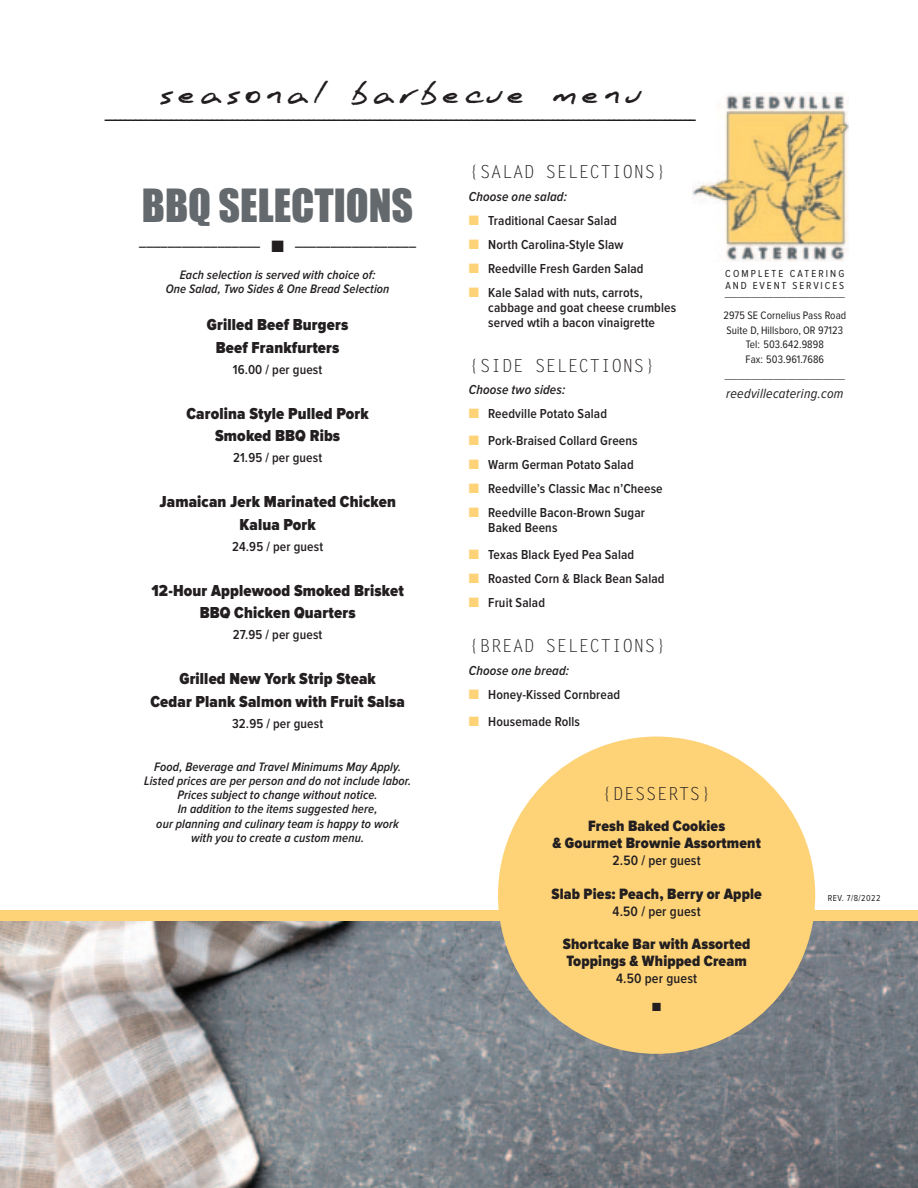
<style>
.page{position:relative;width:918px;height:1188px;background:#fff}
.page>*{position:absolute;margin:0;border:0;box-sizing:border-box;transform-origin:0 0}
.t1{font:42px "Impact";color:#64696d}
.t2{font:33px "FG Jason";letter-spacing:.15em;color:#231f20}
.t3{font:18px "Letter Gothic Std";letter-spacing:.01em;color:#231f20}
.t4{font:900 16.5px "Proxima Nova Cond";letter-spacing:.01em;color:#231f20}
.t5{font:600 16.5px "Proxima Nova Cond";color:#231f20}
.t6{font:900 15.45px "Proxima Nova Cond";letter-spacing:.01em;color:#231f20}
.t7{font:600 14.1px "Proxima Nova Cond";letter-spacing:.01em;color:#231f20}
.t8{font:italic 13.8px "Proxima Nova Cond";letter-spacing:.02em;color:#231f20}
.t9{font:600 13.5px "Proxima Nova Cond";letter-spacing:.01em;color:#231f20}
.t10{font:900 13.5px "Proxima Nova Cond";color:#231f20}
.t11{font:italic 600 13.5px "Proxima Nova Cond";letter-spacing:.01em;color:#231f20}
.t12{font:italic 600 12.75px "Proxima Nova Cond";letter-spacing:.01em;color:#231f20}
.t13{font:11.85px "Zapf Dingbats ITC";color:#231f20}
.t14{font:11.25px "Proxima Nova Cond";letter-spacing:.005em;color:#231f20}
.t15{font:10.5px "Proxima Nova Cond";letter-spacing:.18em;color:#231f20}
.t16{font:10.5px "Proxima Nova Cond";letter-spacing:.2em;color:#231f20}
.t17{font:9px "Proxima Nova Cond";letter-spacing:.05em;color:#231f20}
.s1{color:#fed378}
</style>
<div class="page">
<img style="left:0;top:921px;width:918px;height:267px">
<div style="left:0;top:910px;width:918px;height:11px;background:#fed378"></div>
<img style="left:693px;top:94px;width:155px;height:168px">
<div style="left:498px;top:737px;width:317px;height:317px;background:#fed378;border-radius:50%"></div>
<p class="t2" style="left:160px;top:72px;width:483px">seasonal barbecue menu</p>
<p class="t10" style="left:105px;top:110px;width:592px">____________________________________________________________________________________________________________________</p>
<p class="t1" style="left:142px;top:179px;width:273px">BBQ SELECTIONS</p>
<p class="t5" style="left:139px;top:235px;width:278px">_________________ ■ _________________</p>
<p class="t12" style="left:180px;top:270px;width:197px">Each selection is served with choice of:</p>
<p class="t12" style="left:166px;top:284px;width:225px">One Salad, Two Sides &amp; One Bread Selection</p>
<p class="t4" style="left:207px;top:319px;width:143px">Grilled Beef Burgers</p>
<p class="t4" style="left:216px;top:342px;width:125px">Beef Frankfurters</p>
<p class="t9" style="left:233px;top:365px;width:91px">16.00 / per guest</p>
<p class="t4" style="left:186px;top:408px;width:184px">Carolina Style Pulled Pork</p>
<p class="t4" style="left:215px;top:430px;width:127px">Smoked BBQ Ribs</p>
<p class="t9" style="left:233px;top:453px;width:91px">21.95 / per guest</p>
<p class="t4" style="left:159px;top:496px;width:238px">Jamaican Jerk Marinated Chicken</p>
<p class="t4" style="left:239px;top:519px;width:78px">Kalua Pork</p>
<p class="t9" style="left:232px;top:542px;width:93px">24.95 / per guest</p>
<p class="t4" style="left:152px;top:585px;width:254px">12-Hour Applewood Smoked Brisket</p>
<p class="t4" style="left:200px;top:607px;width:157px">BBQ Chicken Quarters</p>
<p class="t9" style="left:233px;top:630px;width:91px">27.95 / per guest</p>
<p class="t4" style="left:179px;top:673px;width:198px">Grilled New York Strip Steak</p>
<p class="t4" style="left:150px;top:696px;width:256px">Cedar Plank Salmon with Fruit Salsa</p>
<p class="t9" style="left:232px;top:719px;width:93px">32.95 / per guest</p>
<p class="t12" style="left:154px;top:762px;width:249px">Food, Beverage and Travel Minimums May Apply.</p>
<p class="t12" style="left:144px;top:776px;width:269px">Listed prices are per person and do not include labor.</p>
<p class="t12" style="left:178px;top:790px;width:202px">Prices subject to change without notice.</p>
<p class="t12" style="left:178px;top:805px;width:201px">In addition to the items suggested here,</p>
<p class="t12" style="left:156px;top:819px;width:244px">our planning and culinary team is happy to work</p>
<p class="t12" style="left:191px;top:833px;width:175px">with you to create a custom menu.</p>
<p class="t3" style="left:469px;top:162px;width:199px">{SALAD SELECTIONS}</p>
<p class="t11" style="left:469px;top:192px;width:100px">Choose one salad:</p>
<p class="t9" style="left:469px;top:216px;width:150px"><span class="s1">■</span> Traditional Caesar Salad</p>
<p class="t9" style="left:469px;top:240px;width:156px"><span class="s1">■</span> North Carolina-Style Slaw</p>
<p class="t9" style="left:469px;top:264px;width:176px"><span class="s1">■</span> Reedville Fresh Garden Salad</p>
<p class="t9" style="left:469px;top:288px;width:175px"><span class="s1">■</span> Kale Salad with nuts, carrots,</p>
<p class="t9" style="left:488px;top:303px;width:189px">cabbage and goat cheese crumbles</p>
<p class="t9" style="left:488px;top:318px;width:168px">served wtih a bacon vinaigrette</p>
<p class="t3" style="left:469px;top:355px;width:188px">{SIDE SELECTIONS}</p>
<p class="t11" style="left:469px;top:385px;width:98px">Choose two sides:</p>
<p class="t9" style="left:469px;top:409px;width:140px"><span class="s1">■</span> Reedville Potato Salad</p>
<p class="t9" style="left:469px;top:436px;width:170px"><span class="s1">■</span> Pork-Braised Collard Greens</p>
<p class="t9" style="left:469px;top:460px;width:166px"><span class="s1">■</span> Warm German Potato Salad</p>
<p class="t9" style="left:469px;top:484px;width:195px"><span class="s1">■</span> Reedville’s Classic Mac n’Cheese</p>
<p class="t9" style="left:469px;top:508px;width:178px"><span class="s1">■</span> Reedville Bacon-Brown Sugar</p>
<p class="t9" style="left:488px;top:523px;width:71px">Baked Beens</p>
<p class="t9" style="left:469px;top:550px;width:167px"><span class="s1">■</span> Texas Black Eyed Pea Salad</p>
<p class="t9" style="left:469px;top:574px;width:197px"><span class="s1">■</span> Roasted Corn &amp; Black Bean Salad</p>
<p class="t9" style="left:469px;top:598px;width:78px"><span class="s1">■</span> Fruit Salad</p>
<p class="t3" style="left:469px;top:636px;width:199px">{BREAD SELECTIONS}</p>
<p class="t11" style="left:469px;top:666px;width:102px">Choose one bread:</p>
<p class="t9" style="left:469px;top:690px;width:153px"><span class="s1">■</span> Honey-Kissed Cornbread</p>
<p class="t9" style="left:469px;top:717px;width:113px"><span class="s1">■</span> Housemade Rolls</p>
<p class="t16" style="left:725px;top:267px;width:121px">COMPLETE CATERING</p>
<p class="t15" style="left:726px;top:279px;width:120px">AND EVENT SERVICES</p>
<p class="t15" style="left:725px;top:287px;width:122px">___________________________</p>
<p class="t14" style="left:723px;top:309px;width:124px">2975 SE Cornelius Pass Road</p>
<p class="t14" style="left:727px;top:323px;width:118px">Suite D, Hillsboro, OR 97123</p>
<p class="t14" style="left:746px;top:338px;width:80px">Tel: 503.642.9898</p>
<p class="t14" style="left:746px;top:352px;width:80px">Fax: 503.961.7686</p>
<p class="t15" style="left:725px;top:369px;width:122px">___________________________</p>
<p class="t8" style="left:726px;top:388px;width:119px">reedvillecatering.com</p>
<p class="t3" style="left:602px;top:783px;width:111px">{DESSERTS}</p>
<p class="t6" style="left:588px;top:821px;width:139px">Fresh Baked Cookies</p>
<p class="t6" style="left:552px;top:838px;width:210px">&amp; Gourmet Brownie Assortment</p>
<p class="t7" style="left:612px;top:855px;width:90px">2.50 / per guest</p>
<p class="t6" style="left:551px;top:888px;width:212px">Slab Pies: Peach, Berry or Apple</p>
<p class="t7" style="left:613px;top:906px;width:90px">4.50 / per guest</p>
<p class="t6" style="left:563px;top:939px;width:189px">Shortcake Bar with Assorted</p>
<p class="t6" style="left:566px;top:956px;width:182px">Toppings &amp; Whipped Cream</p>
<p class="t7" style="left:616px;top:974px;width:83px">4.50 per guest</p>
<p class="t13" style="left:652px;top:1001px;width:11px">■</p>
<p class="t17" style="left:828px;top:893px;width:54px">REV. 7/8/2022</p>
</div>
